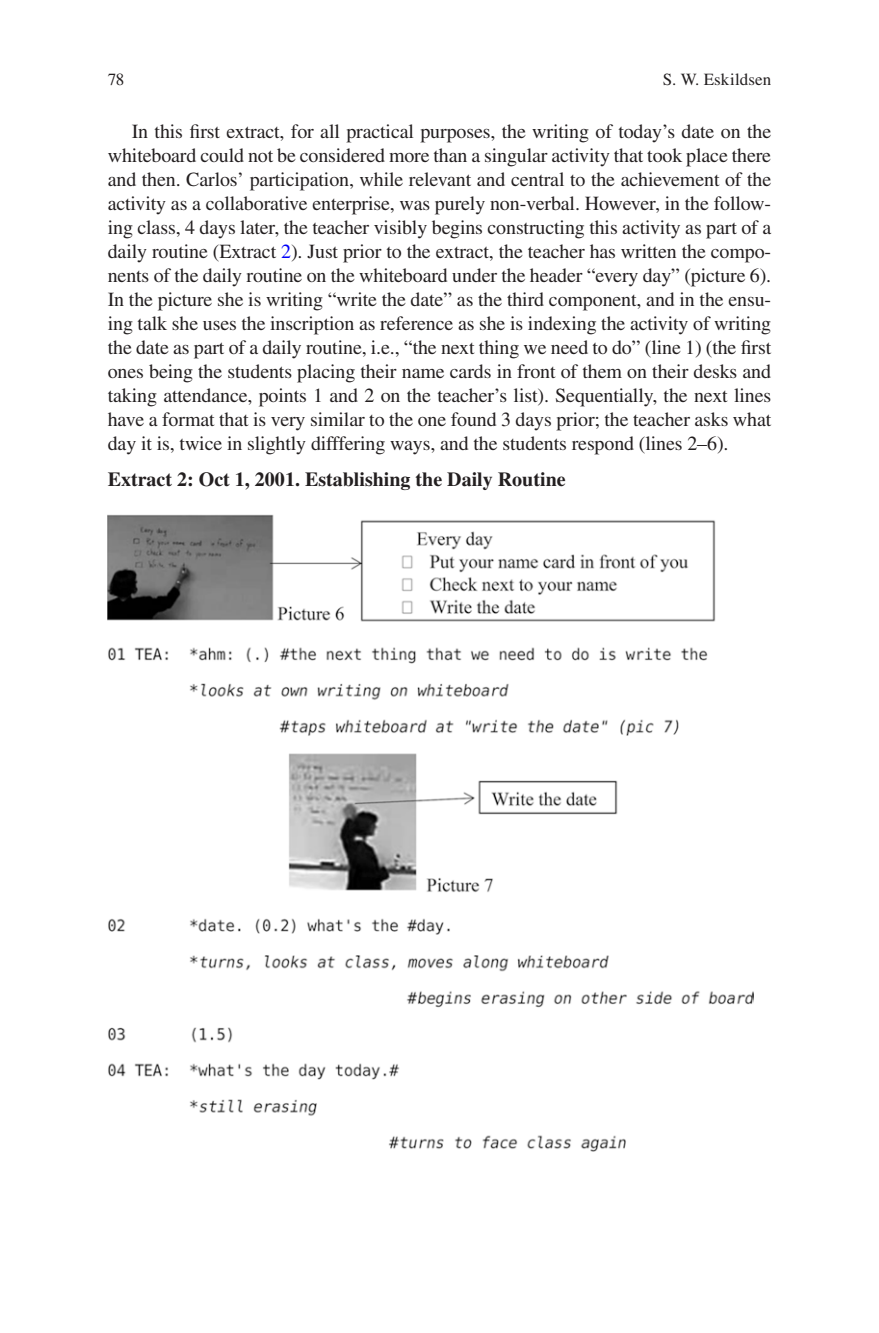
<style>
.page{position:relative;width:879px;height:1333px;background:#fff}
.page>*{position:absolute;margin:0;border:0;box-sizing:border-box;transform-origin:0 0}
.Text{font:20px/24px "Times LT Std";letter-spacing:-.005em;color:#231f20;text-align:justify}
.B_title_Overview{font:700 20px "Times LT Std";color:#231f20}
.t1{font:17px "Times LT Std";letter-spacing:.005em;color:#231f20}
.s1{color:#0000fa}
</style>
<div class="page">
<img style="left:108px;top:514px;width:645px;height:637px">
<p class="t1" style="left:663px;top:70px;width:110px">S. W. Eskildsen</p>
<p class="t1" style="left:108px;top:70px;width:18px">78</p>
<p class="Text" style="left:108px;top:119px;width:665px;text-indent:24px">In this first extract, for all practical purposes, the writing of today’s date on the whiteboard could not be considered more than a singular activity that took place there and then. Carlos’ participation, while relevant and central to the achievement of the activity as a collaborative enterprise, was purely non-verbal. However, in the follow&shy;ing class, 4 days later, the teacher visibly begins constructing this activity as part of a daily routine (Extract <span class="s1">2</span>). Just prior to the extract, the teacher has written the compo&shy;nents of the daily routine on the whiteboard under the header “every day” (picture 6).<br>In the picture she is writing “write the date” as the third component, and in the ensu&shy;ing talk she uses the inscription as reference as she is indexing the activity of writing the date as part of a daily routine, i.e., “the next thing we need to do” (line 1) (the first ones being the students placing their name cards in front of them on their desks and taking attendance, points 1 and 2 on the teacher’s list). Sequentially, the next lines have a format that is very similar to the one found 3 days prior; the teacher asks what day it is, twice in slightly difffering ways, and the students respond (lines 2–6).</p>
<p class="B_title_Overview" style="left:108px;top:467px;width:459px">Extract 2: Oct 1, 2001. Establishing the Daily Routine</p>
</div>
